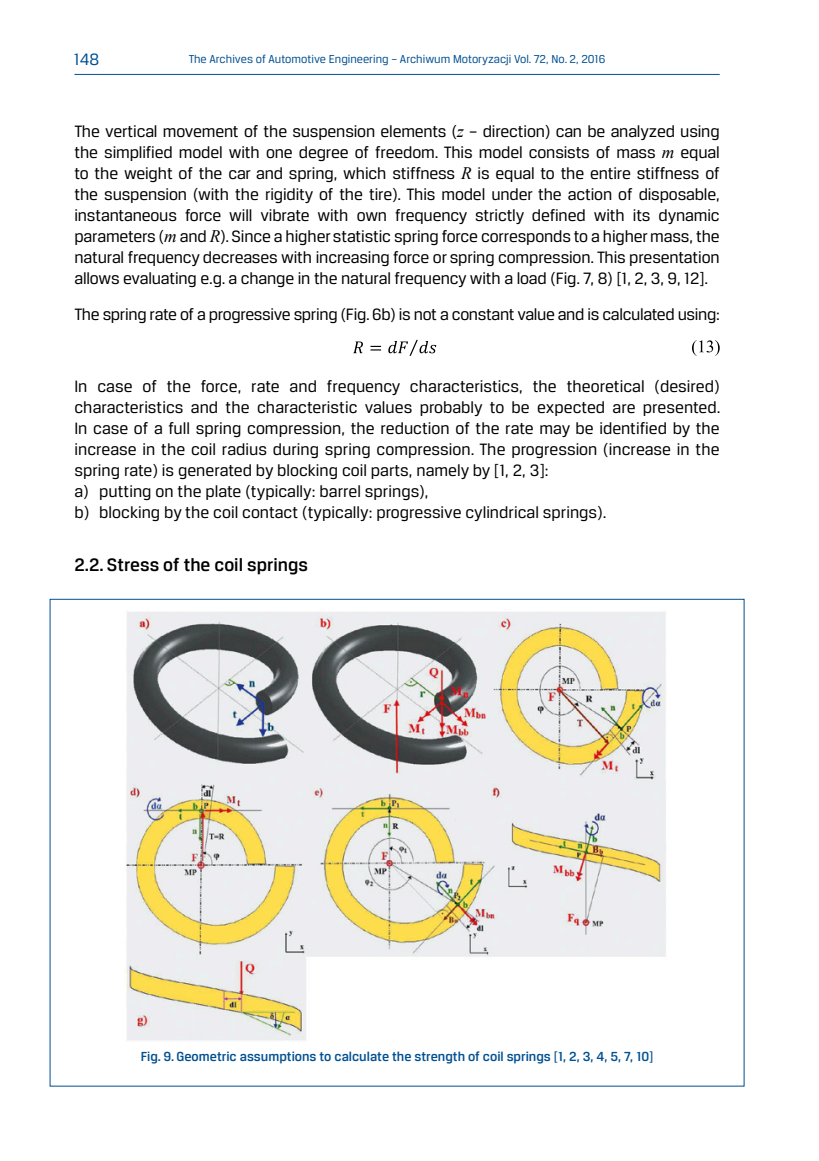
<style>
.page{position:relative;width:819px;height:1161px;background:#fff}
.page>*{position:absolute;margin:0;border:0;box-sizing:border-box;transform-origin:0 0}
.podrozdz_ang_mniejsz{font:500 19.25px "Breuer Text";color:#000}
.podstawowy_ang{font:17.5px/21px "Breuer Text";letter-spacing:-.01em;color:#000;text-align:justify}
.t1{font:17.5px "Breuer Text";color:#005091}
.podpisy_ilustracji_a{font:500 14px "Breuer Text";color:#005091}
.t2{font:12.25px "Breuer Text";color:#005091}
.s1{font-family:"Times New Roman";font-style:italic}
</style>
<div class="page">
<hr style="left:74px;top:74px;width:645px;height:1px;background:#005091">
<svg style="left:353px;top:341px;width:10px;height:12px"></svg>
<svg style="left:370px;top:346px;width:11px;height:4px"></svg>
<svg style="left:388px;top:340px;width:48px;height:16px"></svg>
<svg style="left:692px;top:340px;width:27px;height:16px"></svg>
<img style="left:126px;top:611px;width:541px;height:430px">
<p class="t1" style="left:74px;top:50px;width:27px">148</p>
<p class="t2" style="left:189px;top:52px;width:418px">The Archives of Automotive Engineering – Archiwum Motoryzacji Vol. 72, No. 2, 2016</p>
<p class="podstawowy_ang" style="left:74px;top:121px;width:646px">The vertical movement of the suspension elements (<span class="s1">z</span> – direction) can be analyzed using the simplified model with one degree of freedom. This model consists of mass <span class="s1">m</span> equal to the weight of the car and spring, which stiffness <span class="s1">R</span> is equal to the entire stiffness of the suspension (with the rigidity of the tire). This model under the action of disposable, instantaneous force will vibrate with own frequency strictly defined with its dynamic parameters (<span class="s1">m</span> and <span class="s1">R</span>). Since a higher statistic spring force corresponds to a higher mass, the natural frequency decreases with increasing force or spring compression. This presentation allows evaluating e.g. a change in the natural frequency with a load (Fig. 7, 8) [1, 2, 3, 9, 12].</p>
<p class="podstawowy_ang" style="left:74px;top:304px;width:646px">The spring rate of a progressive spring (Fig. 6b) is not a constant value and is calculated using:</p>
<p class="podstawowy_ang" style="left:74px;top:375px;width:647px">In case of the force, rate and frequency characteristics, the theoretical (desired) characteristics and the characteristic values probably to be expected are presented.<br>In case of a full spring compression, the reduction of the rate may be identified by the increase in the coil radius during spring compression. The progression (increase in the spring rate) is generated by blocking coil parts, namely by [1, 2, 3]:</p>
<p class="podstawowy_ang" style="left:74px;top:480px;width:355px">a) putting on the plate (typically: barrel springs),</p>
<p class="podstawowy_ang" style="left:74px;top:501px;width:533px">b) blocking by the coil contact (typically: progressive cylindrical springs).</p>
<p class="podrozdz_ang_mniejsz" style="left:74px;top:554px;width:235px">2.2. Stress of the coil springs</p>
<p class="podpisy_ilustracji_a" style="left:141px;top:1049px;width:514px">Fig. 9. Geometric assumptions to calculate the strength of coil springs [1, 2, 3, 4, 5, 7, 10]</p>
</div>
